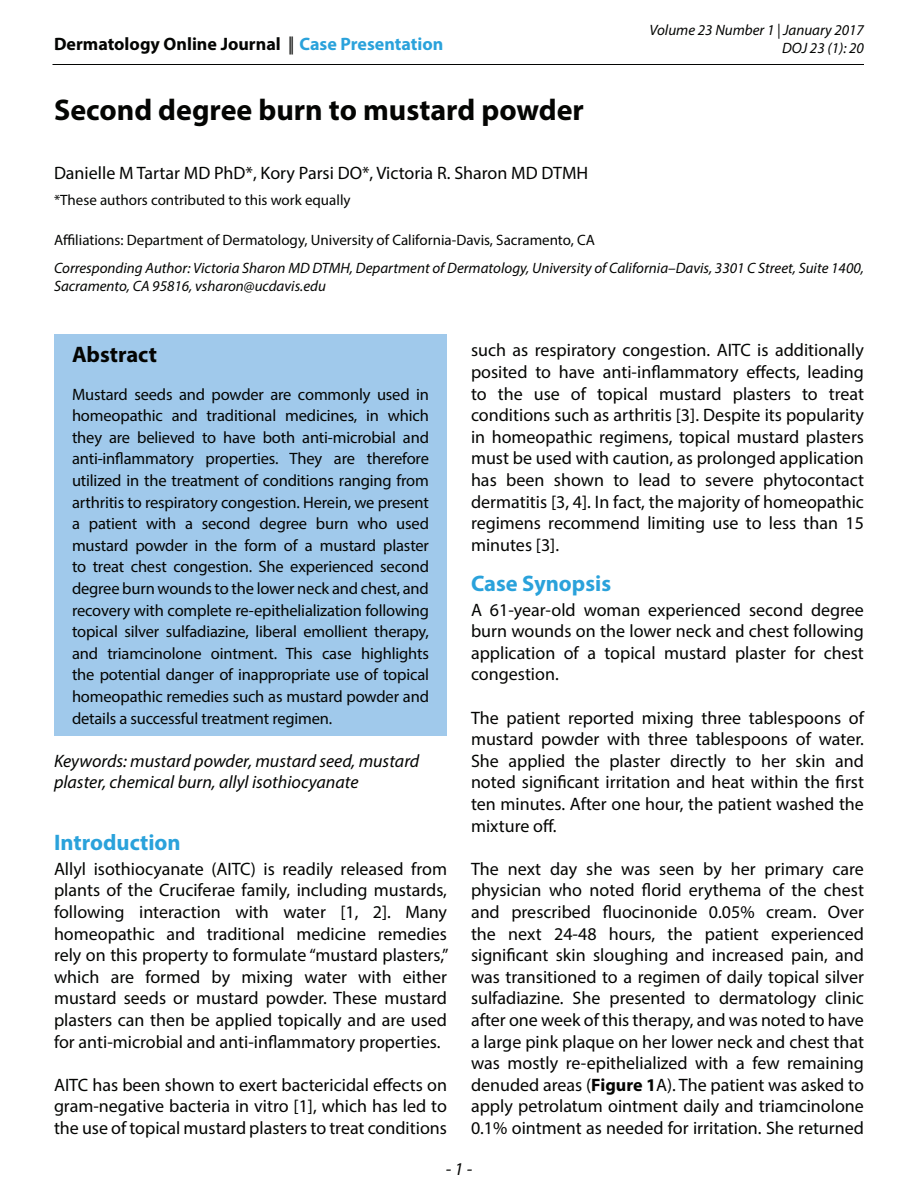
<style>
.page{position:relative;width:918px;height:1188px;background:#fff}
.page>*{position:absolute;margin:0;border:0;box-sizing:border-box;transform-origin:0 0}
.t1{font:700 30px "Myriad Pro";color:#040503}
.t2{font:700 22.5px "Myriad Pro";color:#2aa2db}
.t3{font:700 22.5px "Myriad Pro";color:#040503}
.t4{font:18px/21.6px "Myriad Pro";color:#040503;text-align:justify}
.t5{font:italic 18px/21.6px "Myriad Pro";color:#040503}
.t6{font:700 18px "Myriad Pro";color:#040503}
.t7{font:16.5px/21.6px "Myriad Pro";letter-spacing:-.01em;color:#040503;text-align:justify}
.t8{font:italic 15px/18px "Myriad Pro";color:#040503;text-align:right}
.t9{font:15px "Myriad Pro";color:#040503}
.s1{font-weight:400}
.s2{color:#2aa2db}
.s3{font-weight:700}
</style>
<div class="page">
<hr style="left:52px;top:64px;width:812px;height:1px;background:#040503">
<div style="left:54px;top:334px;width:393px;height:402px;background:#a0c9eb"></div>
<p class="t6" style="left:54px;top:32px;width:391px">Dermatology Online Journal <span class="s1">||</span> <span class="s2">Case Presentation</span></p>
<h1 class="t1" style="left:54px;top:90px;width:531px">Second degree burn to mustard powder</h1>
<p class="t8" style="left:649px;top:20px;width:216px">Volume 23 Number 1 | January 2017<br>DOJ 23 (1): 20</p>
<p class="t4" style="left:54px;top:161px;width:536px">Danielle M Tartar MD PhD*, Kory Parsi DO*, Victoria R. Sharon MD DTMH</p>
<p class="t9" style="left:54px;top:191px;width:298px">*These authors contributed to this work equally</p>
<p class="t9" style="left:54px;top:231px;width:542px">Affiliations: Department of Dermatology, University of California-Davis, Sacramento, CA</p>
<p class="t8" style="left:54px;top:259px;width:811px;text-align:left">Corresponding Author: Victoria Sharon MD DTMH, Department of Dermatology, University of California–Davis, 3301 C Street, Suite 1400,<br>Sacramento, CA 95816, vsharon@ucdavis.edu</p>
<p class="t3" style="left:72px;top:340px;width:87px">Abstract</p>
<p class="t7" style="left:72px;top:383px;width:359px">Mustard seeds and powder are commonly used in homeopathic and traditional medicines, in which they are believed to have both anti-microbial and anti-inflammatory properties. They are therefore utilized in the treatment of conditions ranging from arthritis to respiratory congestion. Herein, we present a patient with a second degree burn who used mustard powder in the form of a mustard plaster to treat chest congestion. She experienced second degree burn wounds to the lower neck and chest, and recovery with complete re-epithelialization following topical silver sulfadiazine, liberal emollient therapy, and triamcinolone ointment. This case highlights the potential danger of inappropriate use of topical homeopathic remedies such as mustard powder and details a successful treatment regimen.</p>
<p class="t5" style="left:54px;top:750px;width:367px">Keywords: mustard powder, mustard seed, mustard plaster, chemical burn, allyl isothiocyanate</p>
<p class="t2" style="left:54px;top:828px;width:128px">Introduction</p>
<p class="t4" style="left:54px;top:858px;width:396px">Allyl isothiocyanate (AITC) is readily released from plants of the Cruciferae family, including mustards, following interaction with water [1, 2]. Many homeopathic and traditional medicine remedies rely on this property to formulate “mustard plasters,” which are formed by mixing water with either mustard seeds or mustard powder. These mustard plasters can then be applied topically and are used for anti-microbial and anti-inflammatory properties.</p>
<p class="t4" style="left:54px;top:1074px;width:395px">AITC has been shown to exert bactericidal effects on gram-negative bacteria in vitro [1], which has led to the use of topical mustard plasters to treat conditions</p>
<p class="t4" style="left:471px;top:339px;width:395px">such as respiratory congestion. AITC is additionally posited to have anti-inflammatory effects, leading to the use of topical mustard plasters to treat conditions such as arthritis [3]. Despite its popularity in homeopathic regimens, topical mustard plasters must be used with caution, as prolonged application has been shown to lead to severe phytocontact dermatitis [3, 4]. In fact, the majority of homeopathic regimens recommend limiting use to less than 15 minutes [3].</p>
<p class="t2" style="left:471px;top:569px;width:142px">Case Synopsis</p>
<p class="t4" style="left:471px;top:598px;width:395px">A 61-year-old woman experienced second degree burn wounds on the lower neck and chest following application of a topical mustard plaster for chest congestion.</p>
<p class="t4" style="left:471px;top:706px;width:395px">The patient reported mixing three tablespoons of mustard powder with three tablespoons of water.<br>She applied the plaster directly to her skin and noted significant irritation and heat within the first ten minutes. After one hour, the patient washed the mixture off.</p>
<p class="t4" style="left:471px;top:858px;width:395px">The next day she was seen by her primary care physician who noted florid erythema of the chest and prescribed fluocinonide 0.05% cream. Over the next 24-48 hours, the patient experienced significant skin sloughing and increased pain, and was transitioned to a regimen of daily topical silver sulfadiazine. She presented to dermatology clinic after one week of this therapy, and was noted to have a large pink plaque on her lower neck and chest that was mostly re-epithelialized with a few remaining denuded areas (<span class="s3">Figure 1</span>A). The patient was asked to apply petrolatum ointment daily and triamcinolone 0.1% ointment as needed for irritation. She returned</p>
<p class="t5" style="left:446px;top:1157px;width:28px">- 1 -</p>
</div>
